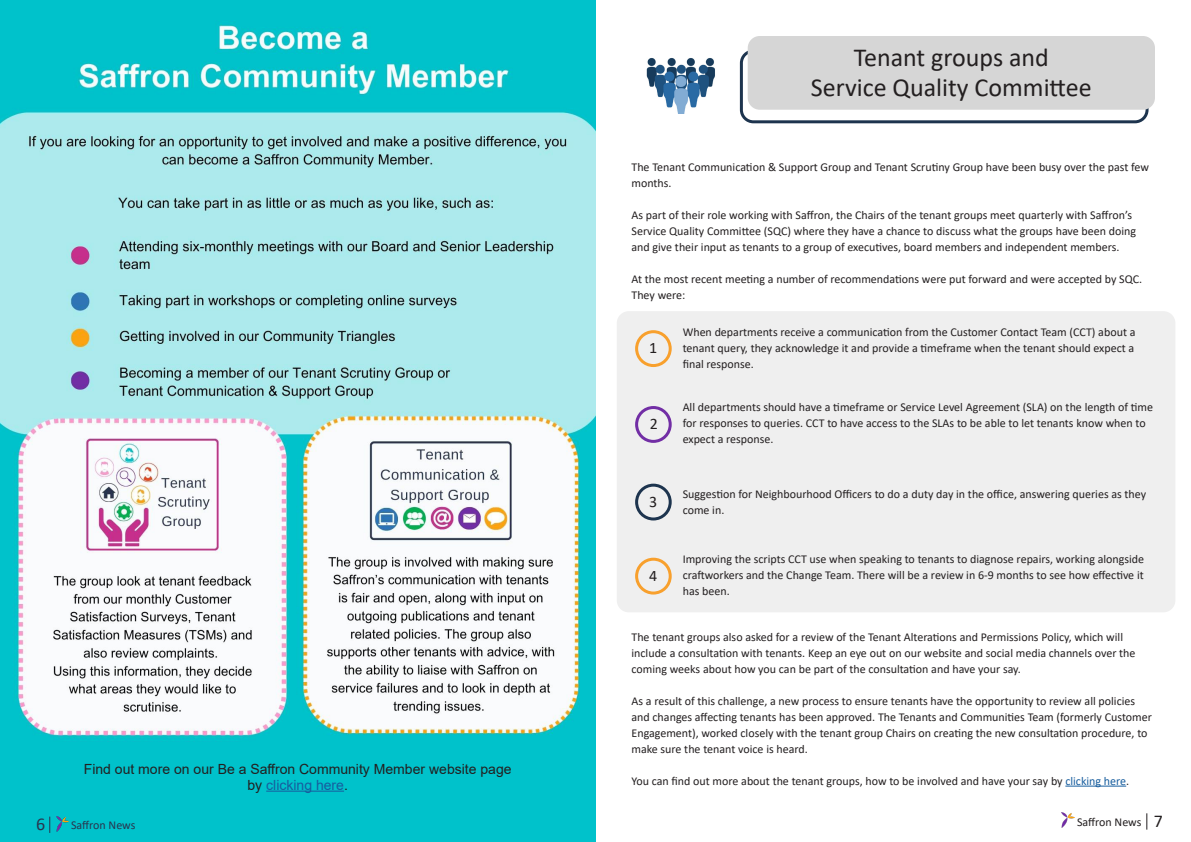
<style>
.page{position:relative;width:1191px;height:842px;background:#fff}
.page>*{position:absolute;margin:0;border:0;box-sizing:border-box;transform-origin:0 0}
.t1{font:26px "Calibri";color:#231f20}
.t2{font:18px "Calibri";color:#29354f}
.t3{font:18px "Calibri";color:#231f20}
.t4{font:16px "Calibri";color:#231f20}
.t5{font:14px "Arial";color:#231f20}
.t6{font:14px "Arial";color:#175d9e}
.t7{font:12px/16px "Calibri";color:#231f20}
.t8{font:12px "Calibri";letter-spacing:-.005em;color:#29354f}
.s1{color:#231f20}
.s2{color:#175d9e}
</style>
<div class="page">
<img style="left:0;top:1px;width:595px;height:753px">
<div style="left:0;top:754px;width:595px;height:88px;background:#00c2cb"></div>
<hr style="left:266px;top:791px;width:78px;height:1px;background:#175d9e">
<img style="left:57px;top:817px;width:12px;height:14px">
<div style="left:617px;top:311px;width:558px;height:301px;background:#efefef;border-radius:12px"></div>
<svg style="left:49px;top:817px;width:1px;height:16px"></svg>
<div style="left:740px;top:50px;width:408px;height:73px;border:3px solid #1d344e;border-radius:12px"></div>
<div style="left:747px;top:36px;width:408px;height:74px;background:#d6d6d6;border-radius:12px"></div>
<img style="left:646px;top:58px;width:69px;height:55px">
<div style="left:635px;top:330px;width:36px;height:37px;border:3px solid #f8a02d;border-radius:50%"></div>
<div style="left:635px;top:406px;width:36px;height:37px;border:3px solid #722ea5;border-radius:50%"></div>
<div style="left:635px;top:484px;width:36px;height:36px;border:3px solid #1d344e;border-radius:50%"></div>
<div style="left:635px;top:558px;width:36px;height:36px;border:3px solid #f8a02d;border-radius:50%"></div>
<hr style="left:1065px;top:786px;width:61px;height:1px;background:#175d9e">
<img style="left:1062px;top:813px;width:12px;height:14px">
<svg style="left:1146px;top:813px;width:1px;height:17px"></svg>
<p class="t5" style="left:84px;top:759px;width:429px">Find out more on our Be a Saffron Community Member website page</p>
<p class="t6" style="left:247px;top:775px;width:102px"><span class="s1">by</span> clicking here<span class="s1">.</span></p>
<p class="t2" style="left:36px;top:812px;width:11px">6</p>
<p class="t8" style="left:71px;top:817px;width:66px">Saffron News</p>
<p class="t1" style="left:853px;top:39px;width:196px">Tenant groups and</p>
<p class="t1" style="left:811px;top:69px;width:282px">Service Quality Committee</p>
<p class="t7" style="left:631px;top:158px;width:519px">The Tenant Communication &amp; Support Group and Tenant Scrutiny Group have been busy over the past few months.</p>
<p class="t7" style="left:631px;top:206px;width:506px">As part of their role working with Saffron, the Chairs of the tenant groups meet quarterly with Saffron’s<br>Service Quality Committee (SQC) where they have a chance to discuss what the groups have been doing and give their input as tenants to a group of executives, board members and independent members.</p>
<p class="t7" style="left:631px;top:270px;width:512px">At the most recent meeting a number of recommendations were put forward and were accepted by SQC.</p>
<p class="t7" style="left:631px;top:286px;width:55px">They were:</p>
<p class="t4" style="left:649px;top:336px;width:10px">1</p>
<p class="t4" style="left:650px;top:413px;width:10px">2</p>
<p class="t7" style="left:682px;top:323px;width:454px;text-align:justify">When departments receive a communication from the Customer Contact Team (CCT) about a tenant query, they acknowledge it and provide a timeframe when the tenant should expect a final response.</p>
<p class="t7" style="left:682px;top:399px;width:472px">All departments should have a timeframe or Service Level Agreement (SLA) on the length of time for responses to queries. CCT to have access to the SLAs to be able to let tenants know when to expect a response.</p>
<p class="t4" style="left:649px;top:490px;width:10px">3</p>
<p class="t7" style="left:682px;top:485px;width:465px">Suggestion for Neighbourhood Officers to do a duty day in the office, answering queries as they come in.</p>
<p class="t7" style="left:682px;top:551px;width:463px;text-align:justify">Improving the scripts CCT use when speaking to tenants to diagnose repairs, working alongside craftworkers and the Change Team. There will be a review in 6-9 months to see how effective it has been.</p>
<p class="t7" style="left:631px;top:628px;width:505px">The tenant groups also asked for a review of the Tenant Alterations and Permissions Policy, which will include a consultation with tenants. Keep an eye out on our website and social media channels over the coming weeks about how you can be part of the consultation and have your say.</p>
<p class="t7" style="left:631px;top:692px;width:522px">As a result of this challenge, a new process to ensure tenants have the opportunity to review all policies and changes affecting tenants has been approved. The Tenants and Communities Team (formerly Customer Engagement), worked closely with the tenant group Chairs on creating the new consultation procedure, to make sure the tenant voice is heard.</p>
<p class="t7" style="left:631px;top:772px;width:499px">You can find out more about the tenant groups, how to be involved and have your say by <span class="s2">clicking here</span>.</p>
<p class="t7" style="left:1077px;top:814px;width:66px">Saffron News</p>
<p class="t3" style="left:1153px;top:808px;width:11px">7</p>
<p class="t4" style="left:649px;top:564px;width:10px">4</p>
</div>
